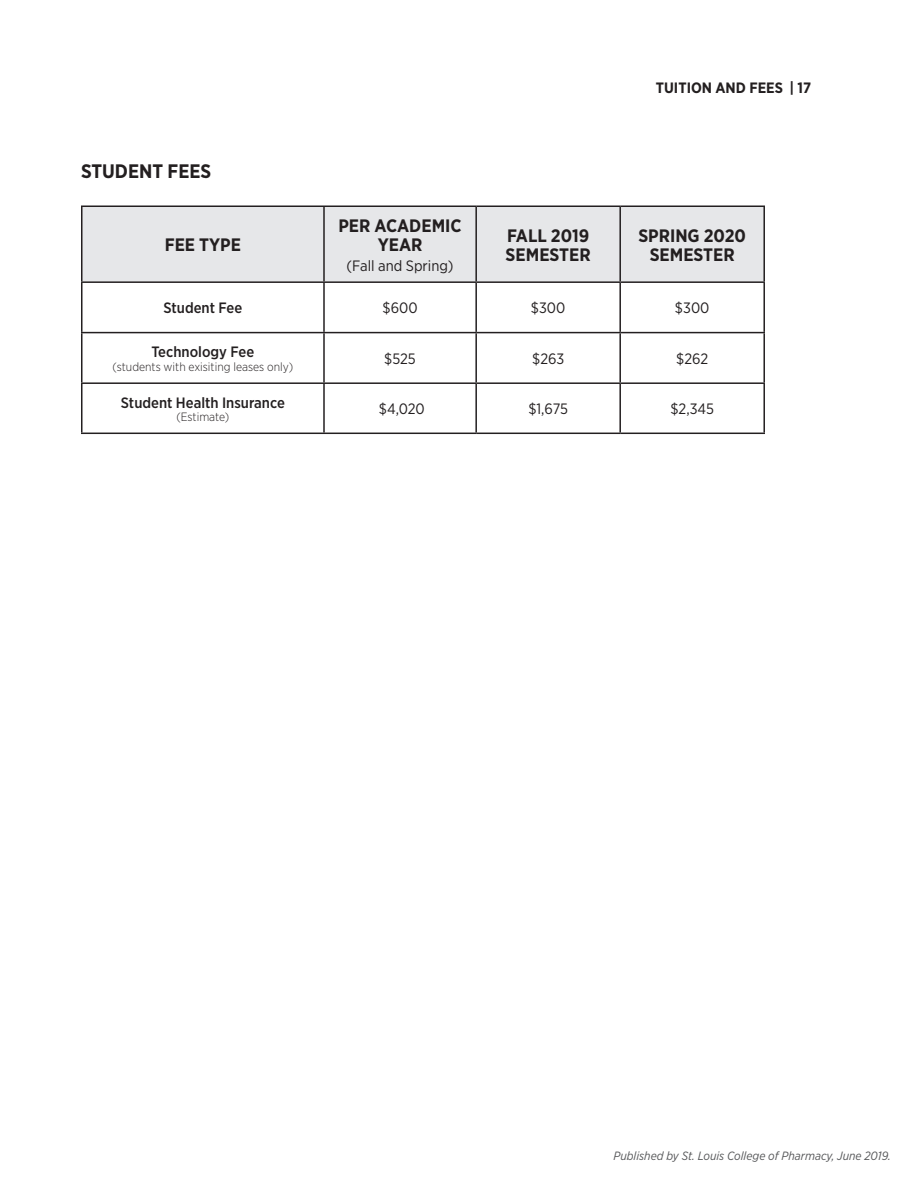
<style>
.page{position:relative;width:918px;height:1188px;background:#fff}
.page>*{position:absolute;margin:0;border:0;box-sizing:border-box;transform-origin:0 0}
.t1{font:700 19.5px "Gotham Narrow";color:#231f20}
.t2{font:700 18px/19.5px "Gotham Narrow";color:#231f20;text-align:center}
.t3{font:15px "Gotham Narrow";color:#231f20}
.t4{font:500 15px "Gotham Narrow";color:#231f20}
.t5{font:700 15px "Gotham Narrow";color:#231f20}
.t6{font:italic 12px "Gotham Narrow";color:#57585a}
.t7{font:300 12px "Gotham Narrow";color:#231f20}
</style>
<div class="page">
<div style="left:82px;top:207px;width:681px;height:74px;background:#e6e7e9"></div>
<hr style="left:81px;top:206px;width:243px;height:1px;background:#231f20">
<hr style="left:81px;top:207px;width:1px;height:74px;background:#231f20">
<hr style="left:324px;top:206px;width:152px;height:1px;background:#231f20">
<hr style="left:323px;top:207px;width:2px;height:74px;background:#231f20">
<hr style="left:476px;top:206px;width:144px;height:1px;background:#231f20">
<hr style="left:475px;top:207px;width:2px;height:74px;background:#231f20">
<hr style="left:620px;top:206px;width:145px;height:1px;background:#231f20">
<hr style="left:619px;top:207px;width:2px;height:74px;background:#231f20">
<hr style="left:763px;top:207px;width:2px;height:74px;background:#231f20">
<hr style="left:81px;top:281px;width:243px;height:2px;background:#231f20">
<hr style="left:81px;top:283px;width:1px;height:49px;background:#231f20">
<hr style="left:324px;top:281px;width:152px;height:2px;background:#231f20">
<hr style="left:323px;top:283px;width:2px;height:49px;background:#231f20">
<hr style="left:476px;top:281px;width:144px;height:2px;background:#231f20">
<hr style="left:475px;top:283px;width:2px;height:49px;background:#231f20">
<hr style="left:620px;top:281px;width:145px;height:2px;background:#231f20">
<hr style="left:619px;top:283px;width:2px;height:49px;background:#231f20">
<hr style="left:763px;top:283px;width:2px;height:49px;background:#231f20">
<hr style="left:81px;top:332px;width:243px;height:1px;background:#231f20">
<hr style="left:81px;top:333px;width:1px;height:49px;background:#231f20">
<hr style="left:324px;top:332px;width:152px;height:1px;background:#231f20">
<hr style="left:323px;top:333px;width:2px;height:49px;background:#231f20">
<hr style="left:476px;top:332px;width:144px;height:1px;background:#231f20">
<hr style="left:475px;top:333px;width:2px;height:49px;background:#231f20">
<hr style="left:620px;top:332px;width:145px;height:1px;background:#231f20">
<hr style="left:619px;top:333px;width:2px;height:49px;background:#231f20">
<hr style="left:763px;top:333px;width:2px;height:49px;background:#231f20">
<hr style="left:81px;top:382px;width:243px;height:2px;background:#231f20">
<hr style="left:81px;top:384px;width:1px;height:49px;background:#231f20">
<hr style="left:324px;top:382px;width:152px;height:2px;background:#231f20">
<hr style="left:323px;top:384px;width:2px;height:49px;background:#231f20">
<hr style="left:476px;top:382px;width:144px;height:2px;background:#231f20">
<hr style="left:475px;top:384px;width:2px;height:49px;background:#231f20">
<hr style="left:620px;top:382px;width:145px;height:2px;background:#231f20">
<hr style="left:619px;top:384px;width:2px;height:49px;background:#231f20">
<hr style="left:763px;top:384px;width:2px;height:49px;background:#231f20">
<hr style="left:81px;top:433px;width:243px;height:1px;background:#231f20">
<hr style="left:324px;top:433px;width:152px;height:1px;background:#231f20">
<hr style="left:476px;top:433px;width:144px;height:1px;background:#231f20">
<hr style="left:620px;top:433px;width:145px;height:1px;background:#231f20">
<p class="t1" style="left:81px;top:158px;width:132px">STUDENT FEES</p>
<p class="t2" style="left:165px;top:235px;width:78px">FEE TYPE</p>
<p class="t5" style="left:656px;top:78px;width:157px">TUITION AND FEES | 17</p>
<p class="t2" style="left:338px;top:216px;width:125px">PER ACADEMIC<br>YEAR</p>
<p class="t3" style="left:347px;top:256px;width:109px">(Fall and Spring)</p>
<p class="t2" style="left:506px;top:225px;width:87px;text-align:left">FALL 2019<br>SEMESTER</p>
<p class="t2" style="left:638px;top:225px;width:109px">SPRING 2020<br>SEMESTER</p>
<p class="t4" style="left:163px;top:299px;width:81px">Student Fee</p>
<p class="t3" style="left:383px;top:299px;width:37px">$600</p>
<p class="t3" style="left:531px;top:299px;width:36px">$300</p>
<p class="t3" style="left:675px;top:299px;width:36px">$300</p>
<p class="t4" style="left:151px;top:342px;width:104px">Technology Fee</p>
<p class="t7" style="left:113px;top:359px;width:182px">(students with exisiting leases only)</p>
<p class="t3" style="left:384px;top:349px;width:33px">$525</p>
<p class="t3" style="left:532px;top:349px;width:34px">$263</p>
<p class="t3" style="left:676px;top:349px;width:34px">$262</p>
<p class="t4" style="left:121px;top:393px;width:166px">Student Health Insurance</p>
<p class="t7" style="left:176px;top:409px;width:54px">(Estimate)</p>
<p class="t3" style="left:379px;top:400px;width:48px">$4,020</p>
<p class="t3" style="left:528px;top:400px;width:41px">$1,675</p>
<p class="t3" style="left:670px;top:400px;width:45px">$2,345</p>
<p class="t6" style="left:613px;top:1148px;width:279px">Published by St. Louis College of Pharmacy, June 2019.</p>
</div>
